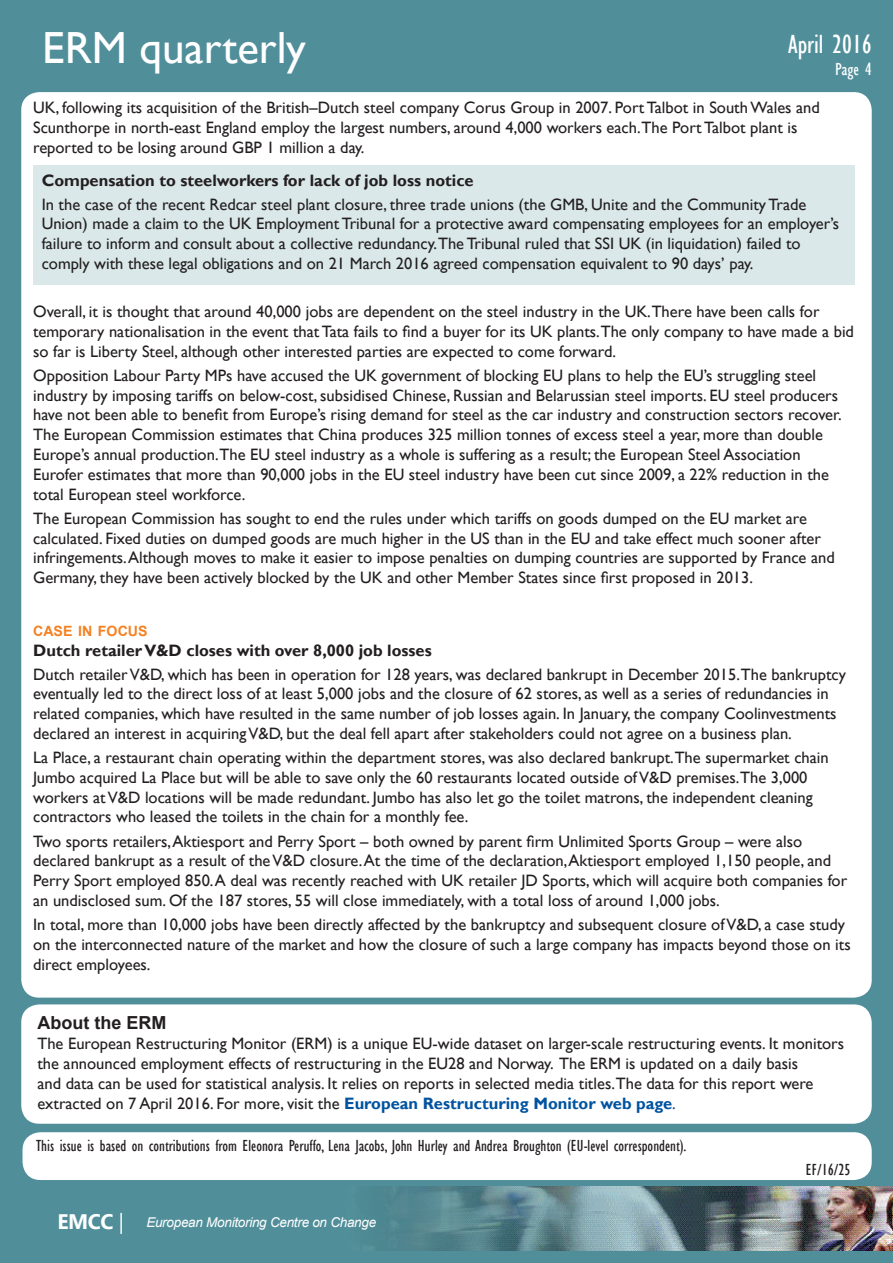
<style>
.page{position:relative;width:893px;height:1263px;background:#fff}
.page>*{position:absolute;margin:0;border:0;box-sizing:border-box;transform-origin:0 0}
.t1{font:45px "Gill Sans";color:#fff}
.t2{font:condensed 27px "Gill Sans";color:#fff}
.t3{font:700 21px "Ebrima";color:#fff}
.Publications_List_Ti{font:700 18px "Arial";color:#231f20}
.t4{font:condensed 18px "Gill Sans";color:#fff}
.News_in_Brief_paragr{font:16.5px/19.8px "Gill Sans";color:#231f20}
.Publications_List_Ti-2{font:16.5px/19.8px "Gill Sans";color:#231f20}
.t5{font:condensed 16.5px "Gill Sans";color:#231f20}
.News_in_Brief_paragr-2{font:700 16.5px "Gill Sans";color:#231f20}
.EF_News_in_Brief_hea{font:700 16.5px "Gill Sans";color:#231f20}
.t6{font:700 14.1px "Arial";color:#f58021}
.t7{font:italic 13.5px "Arial";letter-spacing:-.02em;color:#fff}
.s1{font-weight:700;color:#0153a0}
.s2{color:#253f8e}
.s3{font-weight:400}
</style>
<div class="page">
<div style="left:0;top:71px;width:893px;height:1192px;background:#508f9a"></div>
<div style="left:0;top:0;width:893px;height:74px;background:#508f9a"></div>
<div style="left:21px;top:1004px;width:851px;height:120px;background:#fff;border-radius:18px"></div>
<img style="left:378px;top:1186px;width:515px;height:64px">
<div style="left:23px;top:1132px;width:849px;height:48px;background:#fff;border-radius:18px"></div>
<div style="left:21px;top:92px;width:851px;height:906px;background:#fff;border-radius:18px"></div>
<div style="left:33px;top:166px;width:822px;height:119px;background:#dae8ea"></div>
<p class="t1" style="left:42px;top:21px;width:265px">ERM quarterly</p>
<p class="t2" style="left:788px;top:28px;width:85px">April 2016</p>
<p class="t4" style="left:835px;top:58px;width:38px">Page 4</p>
<p class="News_in_Brief_paragr" style="left:33px;top:98px;width:788px">UK, following its acquisition of the British–Dutch steel company Corus Group in 2007. Port Talbot in South Wales and<br>Scunthorpe in north-east England employ the largest numbers, around 4,000 workers each.The Port Talbot plant is reported to be losing around GBP 1 million a day.</p>
<p class="News_in_Brief_paragr-2" style="left:42px;top:170px;width:434px">Compensation to steelworkers for lack of job loss notice</p>
<p class="News_in_Brief_paragr" style="left:42px;top:195px;width:799px">In the case of the recent Redcar steel plant closure, three trade unions (the GMB, Unite and the Community Trade Union) made a claim to the UK Employment Tribunal for a protective award compensating employees for an employer’s failure to inform and consult about a collective redundancy.The Tribunal ruled that SSI UK (in liquidation) failed to comply with these legal obligations and on 21 March 2016 agreed compensation equivalent to 90 days’ pay.</p>
<p class="News_in_Brief_paragr" style="left:33px;top:302px;width:822px">Overall, it is thought that around 40,000 jobs are dependent on the steel industry in the UK.There have been calls for temporary nationalisation in the event that Tata fails to find a buyer for its UK plants.The only company to have made a bid so far is Liberty Steel, although other interested parties are expected to come forward.</p>
<p class="News_in_Brief_paragr" style="left:33px;top:366px;width:810px">Opposition Labour Party MPs have accused the UK government of blocking EU plans to help the EU’s struggling steel industry by imposing tariffs on below-cost, subsidised Chinese, Russian and Belarussian steel imports. EU steel producers have not been able to benefit from Europe’s rising demand for steel as the car industry and construction sectors recover.<br>The European Commission estimates that China produces 325 million tonnes of excess steel a year, more than double Europe’s annual production.The EU steel industry as a whole is suffering as a result; the European Steel Association Eurofer estimates that more than 90,000 jobs in the EU steel industry have been cut since 2009, a 22% reduction in the total European steel workforce.</p>
<p class="News_in_Brief_paragr" style="left:33px;top:509px;width:803px">The European Commission has sought to end the rules under which tariffs on goods dumped on the EU market are calculated. Fixed duties on dumped goods are much higher in the US than in the EU and take effect much sooner after infringements. Although moves to make it easier to impose penalties on dumping countries are supported by France and Germany, they have been actively blocked by the UK and other Member States since first proposed in 2013.</p>
<p class="t6" style="left:33px;top:621px;width:105px">CASE IN FOCUS</p>
<p class="EF_News_in_Brief_hea" style="left:33px;top:640px;width:400px">Dutch retailerV&amp;D closes with over 8,000 job losses</p>
<p class="News_in_Brief_paragr" style="left:33px;top:664px;width:814px">Dutch retailer V&amp;D, which has been in operation for 128 years, was declared bankrupt in December 2015.The bankruptcy eventually led to the direct loss of at least 5,000 jobs and the closure of 62 stores, as well as a series of redundancies in related companies, which have resulted in the same number of job losses again. In January, the company Coolinvestments declared an interest in acquiring V&amp;D, but the deal fell apart after stakeholders could not agree on a business plan.</p>
<p class="News_in_Brief_paragr" style="left:33px;top:748px;width:797px">La Place, a restaurant chain operating within the department stores, was also declared bankrupt.The supermarket chain Jumbo acquired La Place but will be able to save only the 60 restaurants located outside of V&amp;D premises.The 3,000 workers at V&amp;D locations will be made redundant. Jumbo has also let go the toilet matrons, the independent cleaning contractors who leased the toilets in the chain for a monthly fee.</p>
<p class="News_in_Brief_paragr" style="left:33px;top:831px;width:816px">Two sports retailers, Aktiesport and Perry Sport – both owned by parent firm Unlimited Sports Group – were also declared bankrupt as a result of the V&amp;D closure. At the time of the declaration, Aktiesport employed 1,150 people, and Perry Sport employed 850. A deal was recently reached with UK retailer JD Sports, which will acquire both companies for an undisclosed sum. Of the 187 stores, 55 will close immediately, with a total loss of around 1,000 jobs.</p>
<p class="News_in_Brief_paragr" style="left:33px;top:915px;width:819px">In total, more than 10,000 jobs have been directly affected by the bankruptcy and subsequent closure of V&amp;D, a case study on the interconnected nature of the market and how the closure of such a large company has impacts beyond those on its direct employees.</p>
<p class="Publications_List_Ti" style="left:37px;top:1011px;width:130px">About the ERM</p>
<p class="Publications_List_Ti-2" style="left:37px;top:1034px;width:808px">The European Restructuring Monitor (ERM) is a unique EU-wide dataset on larger-scale restructuring events. It monitors the announced employment effects of restructuring in the EU28 and Norway. The ERM is updated on a daily basis<br>and data can be used for statistical analysis. It relies on reports in selected media titles.The data for this report were extracted on 7 April 2016. For more, visit the <span class="s1">European Restructuring Monitor web page</span><span class="s2">.</span></p>
<p class="t5" style="left:36px;top:1136px;width:652px">This issue is based on contributions from Eleonora Peruffo, Lena Jacobs, John Hurley and Andrea Broughton (EU-level correspondent).</p>
<p class="t5" style="left:806px;top:1160px;width:46px">EF/16/25</p>
<p class="t3" style="left:58px;top:1205px;width:68px">EMCC <span class="s3">|</span></p>
<p class="t7" style="left:146px;top:1213px;width:231px">European Monitoring Centre on Change</p>
</div>
